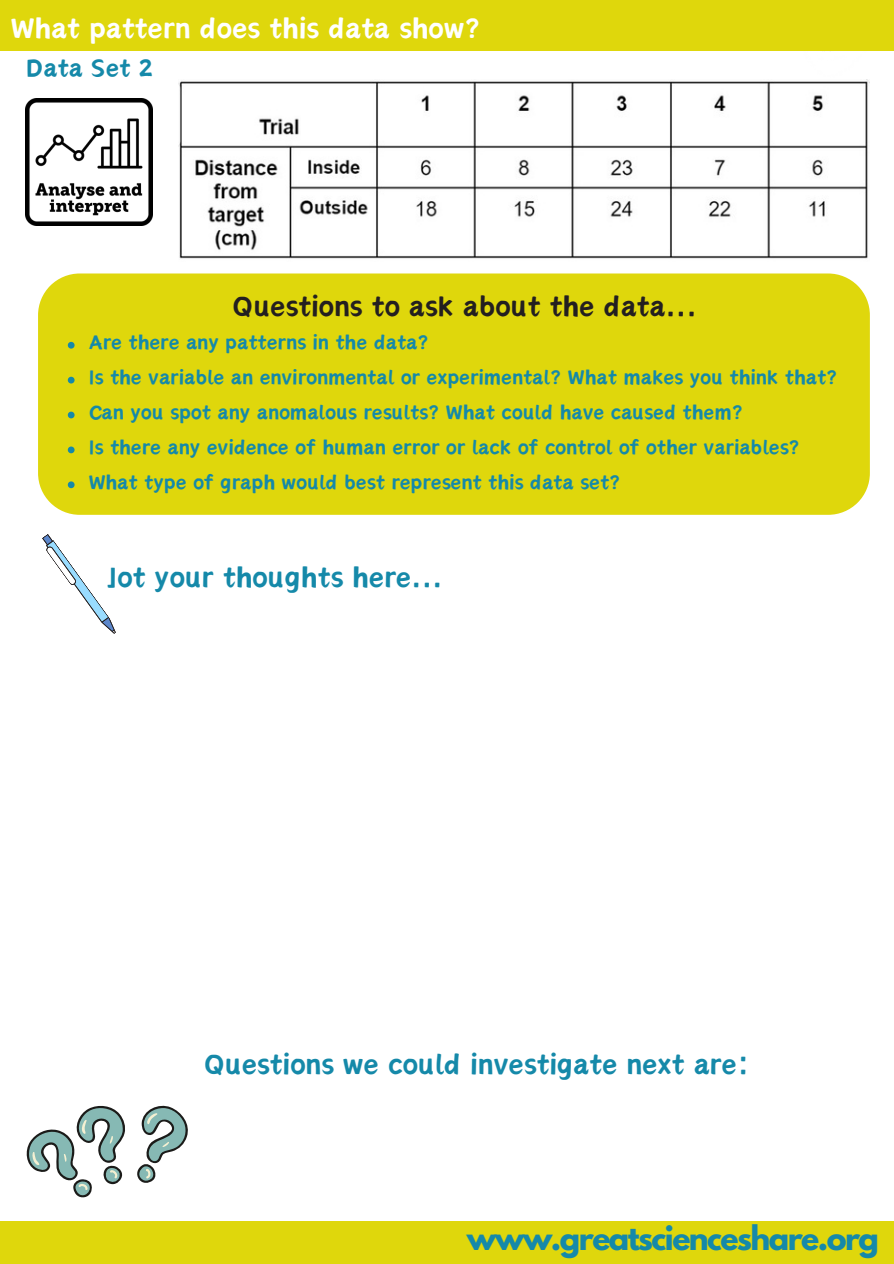
<style>
.page{position:relative;width:894px;height:1264px;background:#fff}
.page>*{position:absolute;margin:0;border:0;box-sizing:border-box;transform-origin:0 0}
.t1{font:36px "Canva Sword Like Dream";color:#1589a9}
.t2{font:36px "Canva Sword Like Dream";color:#231f20}
.t3{font:36px "Canva Sword Like Dream";color:#fff}
.t4{font:31.5px "Canva Sword Like Dream";color:#1589a9}
.t5{font:700 30px "League Spartan";letter-spacing:-.05em;color:#1589a9}
.t6{font:25.5px/34.8px "Canva Sword Like Dream";color:#1589a9}
</style>
<div class="page">
<div style="left:0;top:0;width:893px;height:51px;background:#dfd70c"></div>
<div style="left:0;top:1221px;width:893px;height:42px;background:#dfd70c"></div>
<div style="left:38px;top:273px;width:831px;height:242px;background:#dfd70c"></div>
<svg style="left:26px;top:1105px;width:162px;height:93px"></svg>
<svg style="left:42px;top:534px;width:74px;height:100px"></svg>
<svg style="left:68px;top:342px;width:7px;height:6px"></svg>
<svg style="left:68px;top:377px;width:7px;height:6px"></svg>
<svg style="left:68px;top:411px;width:7px;height:7px"></svg>
<svg style="left:68px;top:446px;width:7px;height:7px"></svg>
<svg style="left:68px;top:481px;width:7px;height:7px"></svg>
<img style="left:178px;top:80px;width:691px;height:179px">
<img style="left:25px;top:99px;width:128px;height:127px">
<h1 class="t3" style="left:11px;top:11px;width:471px">What pattern does this data show?</h1>
<p class="t4" style="left:26px;top:53px;width:129px">Data Set 2</p>
<h1 class="t2" style="left:232px;top:290px;width:466px">Questions to ask about the data...</h1>
<p class="t6" style="left:89px;top:326px;width:750px">Are there any patterns in the data?<br>Is the variable an environmental or experimental? What makes you think that?<br>Can you spot any anomalous results? What could have caused them?<br>Is there any evidence of human error or lack of control of other variables?<br>What type of graph would best represent this data set?</p>
<h1 class="t1" style="left:109px;top:560px;width:335px">Jot your thoughts here...</h1>
<h1 class="t1" style="left:204px;top:1047px;width:547px">Questions we could investigate next are:</h1>
<p class="t5" style="left:466px;top:1222px;width:414px">www.greatscienceshare.org</p>
</div>
